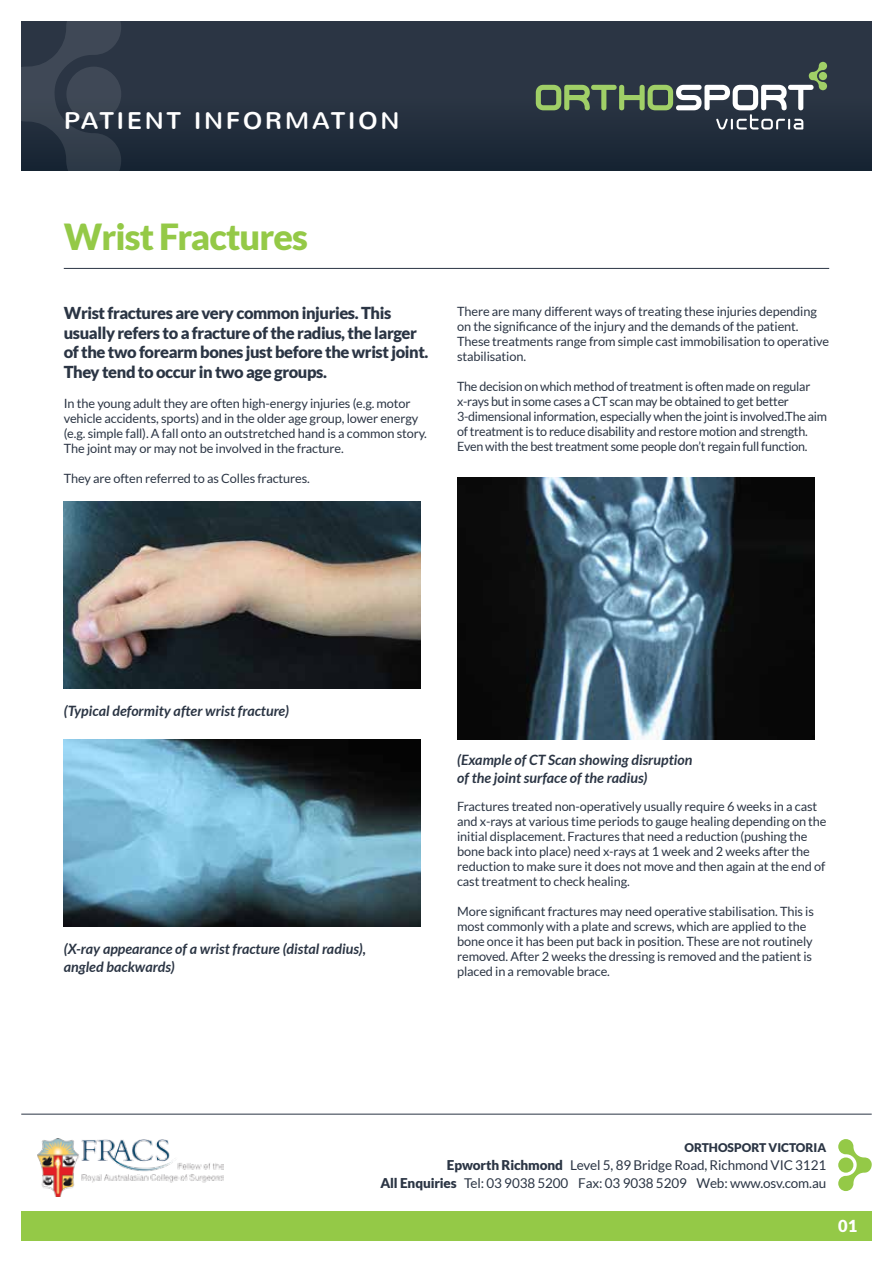
<style>
.page{position:relative;width:893px;height:1263px;background:#fff}
.page>*{position:absolute;margin:0;border:0;box-sizing:border-box;transform-origin:0 0}
.t1{font:900 36px "Lato";letter-spacing:-.025em;color:#94c947}
.t2{font:24px "Nunito";letter-spacing:.1em;color:#fff;scale:1.05 1}
.t3{font:900 16.5px/19.5px "Lato";letter-spacing:-.025em;color:#2b3544}
.t4{font:900 16.5px "Lato";color:#fff}
.t5{font:italic 700 14.25px/18px "Lato";color:#2b3544}
.t6{font:13.5px/18px "Lato";letter-spacing:-.01em;color:#2b3544;text-align:right}
.t7{font:12.75px/15px "Lato";letter-spacing:-.01em;color:#2b3544}
.t8{font:900 12px "Lato";color:#2b3544}
.s1{font-weight:900}
</style>
<div class="page">
<div style="left:21px;top:21px;width:851px;height:149px;background:linear-gradient(to bottom,#303a49,#1b2837)"></div>
<svg style="left:21px;top:21px;width:100px;height:149px;background:#313c4a"></svg>
<div style="left:21px;top:1211px;width:851px;height:29px;background:#94c947"></div>
<svg style="left:536px;top:62px;width:291px;height:68px;background:#4a5759"></svg>
<img style="left:37px;top:1138px;width:187px;height:58px">
<hr style="left:21px;top:1114px;width:851px;height:1px;background:#2b3544">
<svg style="left:838px;top:1139px;width:34px;height:52px"></svg>
<hr style="left:64px;top:268px;width:765px;height:1px;background:#2b3544">
<img style="left:64px;top:502px;width:357px;height:187px">
<img style="left:457px;top:477px;width:357px;height:262px">
<img style="left:64px;top:739px;width:357px;height:188px">
<h2 class="t2" style="left:64px;top:105px;width:321px">PATIENT INFORMATION</h2>
<h1 class="t1" style="left:64px;top:215px;width:246px">Wrist Fractures</h1>
<p class="t3" style="left:64px;top:303px;width:366px">Wrist fractures are very common injuries. This usually refers to a fracture of the radius, the larger of the two forearm bones just before the wrist joint.<br>They tend to occur in two age groups.</p>
<p class="t7" style="left:64px;top:395px;width:365px">In the young adult they are often high-energy injuries (e.g. motor vehicle accidents, sports) and in the older age group, lower energy (e.g. simple fall). A fall onto an outstretched hand is a common story.<br>The joint may or may not be involved in the fracture.</p>
<p class="t7" style="left:64px;top:470px;width:248px">They are often referred to as Colles fractures.</p>
<p class="t7" style="left:457px;top:304px;width:374px">There are many different ways of treating these injuries depending on the significance of the injury and the demands of the patient.<br>These treatments range from simple cast immobilisation to operative stabilisation.</p>
<p class="t7" style="left:457px;top:379px;width:372px">The decision on which method of treatment is often made on regular x-rays but in some cases a CT scan may be obtained to get better 3-dimensional information, especially when the joint is involved.The aim of treatment is to reduce disability and restore motion and strength.<br>Even with the best treatment some people don’t regain full function.</p>
<p class="t5" style="left:64px;top:702px;width:227px">(Typical deformity after wrist fracture)</p>
<p class="t5" style="left:64px;top:940px;width:304px">(X-ray appearance of a wrist fracture (distal radius), angled backwards)</p>
<p class="t5" style="left:457px;top:751px;width:237px">(Example of CT Scan showing disruption of the joint surface of the radius)</p>
<p class="t7" style="left:457px;top:799px;width:371px">Fractures treated non-operatively usually require 6 weeks in a cast and x-rays at various time periods to gauge healing depending on the initial displacement. Fractures that need a reduction (pushing the bone back into place) need x-rays at 1 week and 2 weeks after the reduction to make sure it does not move and then again at the end of cast treatment to check healing.</p>
<p class="t7" style="left:457px;top:904px;width:358px">More significant fractures may need operative stabilisation. This is most commonly with a plate and screws, which are applied to the bone once it has been put back in position. These are not routinely removed. After 2 weeks the dressing is removed and the patient is placed in a removable brace.</p>
<p class="t8" style="left:685px;top:1141px;width:143px">ORTHOSPORT VICTORIA</p>
<p class="t6" style="left:380px;top:1156px;width:447px"><span class="s1">Epworth Richmond</span> Level 5, 89 Bridge Road, Richmond VIC 3121<br><span class="s1">All Enquiries</span> Tel: 03 9038 5200 Fax: 03 9038 5209 Web: www.osv.com.au</p>
<p class="t4" style="left:838px;top:1216px;width:21px">01</p>
</div>
